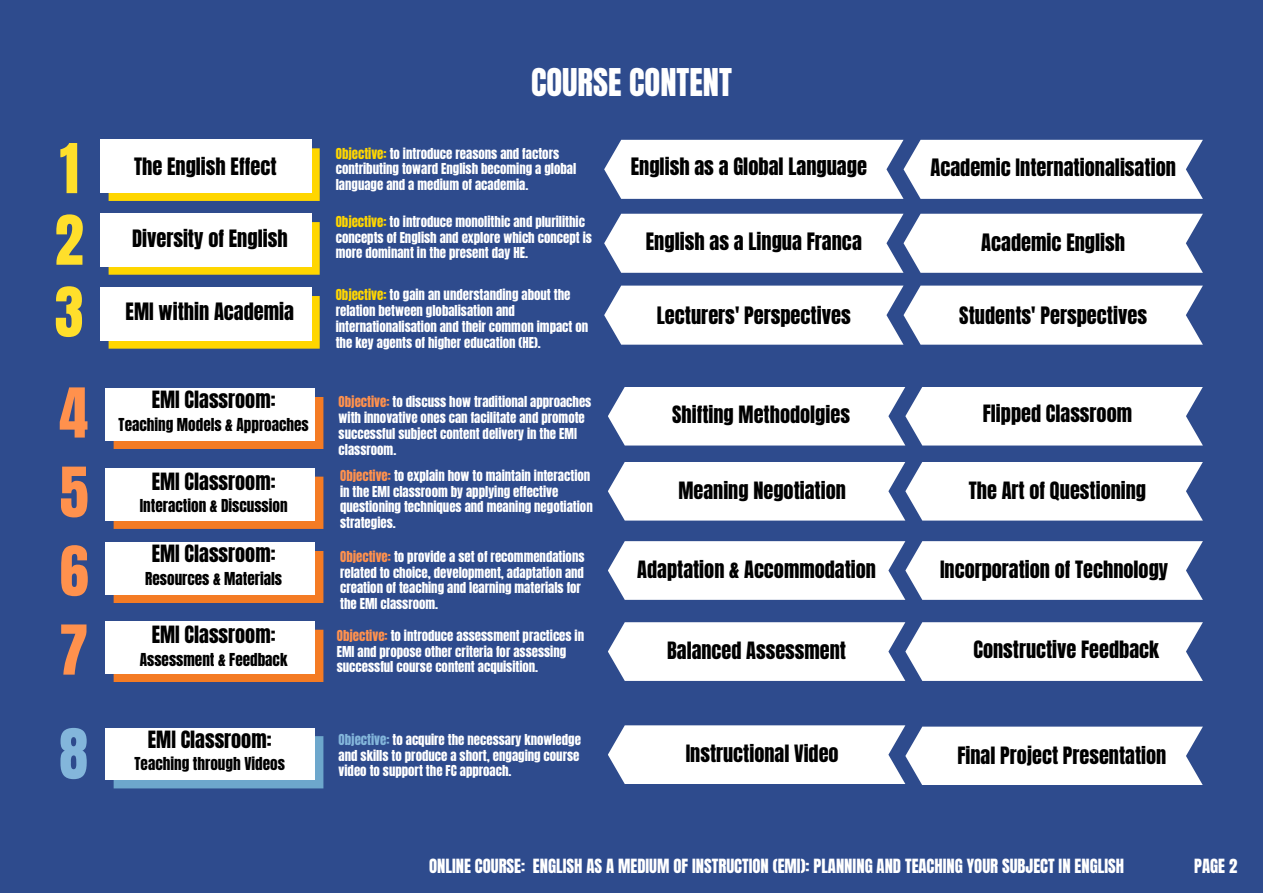
<style>
.page{position:relative;width:1263px;height:893px;background:#2e4b8d}
.page>*{position:absolute;margin:0;border:0;box-sizing:border-box;transform-origin:0 0}
.t1{font:58.28px "Anton";color:#ff914d}
.t2{font:58.28px "Anton";color:#ffdf2b}
.t3{font:58.28px "Anton";color:#83b6db}
.t4{font:32.55px "Anton";color:#fff}
.t5{font:20.4px "Anton";color:#000}
.t6{font:20.33px "Anton";color:#000}
.t7{font:20.25px "Anton";color:#000}
.t8{font:16.65px "Anton";color:#fff}
.t9{font:15.15px "Anton";color:#000}
.t10{font:12.83px/15.8px "Anton";color:#fff}
.s1{color:#ffd600}
.s2{color:#ff914d}
.s3{color:#83b6db}
</style>
<div class="page">
<svg style="left:604px;top:140px;width:599px;height:59px;background:#f2f4f8"></svg>
<svg style="left:604px;top:214px;width:599px;height:59px;background:#f2f3f8"></svg>
<svg style="left:604px;top:286px;width:599px;height:59px;background:#f1f3f7"></svg>
<svg style="left:109px;top:148px;width:211px;height:53px;background:#fcd81d"></svg>
<div style="left:100px;top:140px;width:211px;height:52px;background:#fff"></div>
<svg style="left:109px;top:222px;width:211px;height:53px;background:#f8d51f"></svg>
<div style="left:100px;top:214px;width:211px;height:52px;background:#fff"></div>
<svg style="left:109px;top:296px;width:211px;height:53px;background:#f6d520"></svg>
<div style="left:100px;top:287px;width:211px;height:53px;background:#fff"></div>
<div style="left:114px;top:397px;width:209px;height:52px;background:#f47b24"></div>
<div style="left:105px;top:388px;width:210px;height:53px;background:#fff"></div>
<div style="left:608px;top:387px;width:595px;height:58px;background:#fff"></div>
<svg style="left:114px;top:476px;width:209px;height:53px;background:#f38638"></svg>
<div style="left:105px;top:468px;width:210px;height:52px;background:#fff"></div>
<div style="left:114px;top:551px;width:209px;height:52px;background:#f47b24"></div>
<div style="left:105px;top:542px;width:210px;height:53px;background:#fff"></div>
<svg style="left:114px;top:629px;width:209px;height:53px;background:#f48637"></svg>
<div style="left:105px;top:621px;width:210px;height:52px;background:#fff"></div>
<div style="left:114px;top:736px;width:209px;height:52px;background:#6da7cc"></div>
<div style="left:105px;top:727px;width:210px;height:53px;background:#fff"></div>
<div style="left:608px;top:462px;width:595px;height:58px;background:#fff"></div>
<svg style="left:608px;top:541px;width:595px;height:59px;background:#f2f3f7"></svg>
<svg style="left:608px;top:622px;width:595px;height:59px;background:#f2f3f7"></svg>
<svg style="left:608px;top:725px;width:595px;height:60px;background:#eef0f5"></svg>
<h2 class="t2" style="left:60px;top:127px;width:21px">1</h2>
<h2 class="t2" style="left:55px;top:198px;width:30px">2</h2>
<p class="t2" style="left:55px;top:270px;width:30px">3</p>
<h4 class="t1" style="left:59px;top:371px;width:30px">4</h4>
<p class="t1" style="left:60px;top:450px;width:30px">5</p>
<h2 class="t1" style="left:60px;top:529px;width:30px">6</h2>
<h2 class="t1" style="left:59px;top:608px;width:30px">7</h2>
<h3 class="t3" style="left:59px;top:712px;width:30px">8</h3>
<h1 class="t4" style="left:531px;top:59px;width:202px">COURSE CONTENT</h1>
<p class="t6" style="left:134px;top:152px;width:144px">The English Effect</p>
<p class="t10" style="left:336px;top:146px;width:242px"><span class="s1">Objective:</span> to introduce reasons and factors contributing toward English becoming a global</p>
<p class="t10" style="left:336px;top:177px;width:194px">language and a medium of academia.</p>
<h2 class="t5" style="left:631px;top:151px;width:238px">English as a Global Language</h2>
<h2 class="t5" style="left:930px;top:153px;width:247px">Academic Internationalisation</h2>
<p class="t6" style="left:132px;top:224px;width:157px">Diversity of English</p>
<h2 class="t10" style="left:336px;top:214px;width:258px"><span class="s1">Objective:</span> to introduce monolithic and plurilithic concepts of English and explore which concept is more dominant in the present day HE.</h2>
<p class="t5" style="left:646px;top:227px;width:217px">English as a Lingua Franca</p>
<h2 class="t5" style="left:981px;top:228px;width:145px">Academic English</h2>
<h2 class="t6" style="left:126px;top:297px;width:170px">EMI within Academia</h2>
<h2 class="t10" style="left:336px;top:287px;width:254px"><span class="s1">Objective:</span> to gain an understanding about the relation between globalisation and internationalisation and their common impact on the key agents of higher education (HE).</h2>
<h2 class="t5" style="left:657px;top:301px;width:195px">Lecturers' Perspectives</h2>
<p class="t5" style="left:959px;top:301px;width:189px">Students' Perspectives</p>
<h2 class="t7" style="left:152px;top:385px;width:125px">EMI Classroom:</h2>
<h2 class="t9" style="left:119px;top:413px;width:192px">Teaching Models &amp; Approaches</h2>
<h2 class="t7" style="left:152px;top:466px;width:125px">EMI Classroom:</h2>
<h2 class="t9" style="left:140px;top:495px;width:149px">Interaction &amp; Discussion</h2>
<p class="t7" style="left:152px;top:539px;width:125px">EMI Classroom:</p>
<p class="t9" style="left:145px;top:567px;width:138px">Resources &amp; Materials</p>
<p class="t10" style="left:339px;top:394px;width:254px"><span class="s2">Objective:</span> to discuss how traditional approaches with innovative ones can facilitate and promote successful subject content delivery in the EMI classroom.</p>
<h2 class="t10" style="left:340px;top:468px;width:254px"><span class="s2">Objective:</span> to explain how to maintain interaction in the EMI classroom by applying effective questioning techniques and meaning negotiation strategies.</h2>
<h2 class="t10" style="left:340px;top:549px;width:246px"><span class="s2">Objective:</span> to provide a set of recommendations related to choice, development, adaptation and creation of teaching and learning materials for the EMI classroom.</h2>
<p class="t7" style="left:672px;top:399px;width:179px">Shifting Methodolgies</p>
<p class="t7" style="left:983px;top:399px;width:151px">Flipped Classroom</p>
<p class="t7" style="left:678px;top:476px;width:169px">Meaning Negotiation</p>
<p class="t7" style="left:969px;top:476px;width:179px">The Art of Questioning</p>
<h2 class="t7" style="left:637px;top:555px;width:240px">Adaptation &amp; Accommodation</h2>
<p class="t7" style="left:940px;top:555px;width:230px">Incorporation of Technology</p>
<h2 class="t7" style="left:152px;top:620px;width:125px">EMI Classroom:</h2>
<h2 class="t9" style="left:140px;top:648px;width:149px">Assessment &amp; Feedback</h2>
<p class="t10" style="left:337px;top:628px;width:249px"><span class="s2">Objective:</span> to introduce assessment practices in<br>EMI and propose other criteria for assessing successful course content acquisition.</p>
<h4 class="t7" style="left:667px;top:636px;width:180px">Balanced Assessment</h4>
<h4 class="t7" style="left:973px;top:635px;width:187px">Constructive Feedback</h4>
<h2 class="t7" style="left:148px;top:724px;width:125px">EMI Classroom:</h2>
<h2 class="t9" style="left:135px;top:753px;width:152px">Teaching through Videos</h2>
<h2 class="t10" style="left:339px;top:732px;width:244px;line-height:15.1px;text-align:justify"><span class="s3">Objective:</span> to acquire the necessary knowledge and skills to produce a short, engaging course video to support the FC approach.</h2>
<h4 class="t7" style="left:686px;top:739px;width:154px">Instructional Video</h4>
<h4 class="t7" style="left:957px;top:740px;width:210px">Final Project Presentation</h4>
<p class="t8" style="left:429px;top:854px;width:697px">ONLINE COURSE: ENGLISH AS A MEDIUM OF INSTRUCTION (EMI): PLANNING AND TEACHING YOUR SUBJECT IN ENGLISH</p>
<p class="t8" style="left:1194px;top:854px;width:44px">PAGE 2</p>
</div>
